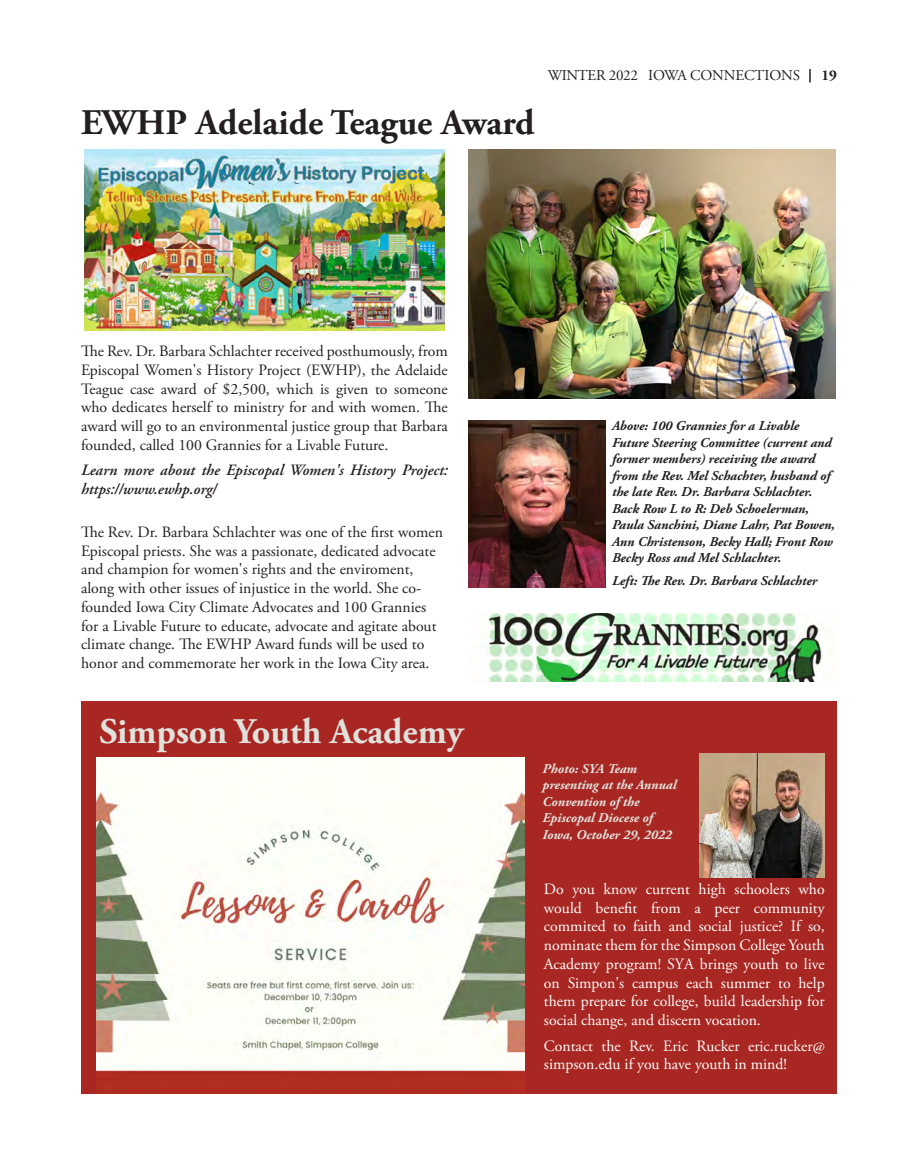
<style>
.page{position:relative;width:918px;height:1175px;background:#fff}
.page>*{position:absolute;margin:0;border:0;box-sizing:border-box;transform-origin:0 0}
.Head_36_bold{font:700 36px "Adobe Garamond Pro";color:#231f20}
.Head_36_bold-2{font:700 36px "Adobe Garamond Pro";color:#e1e1dc}
.Article_Body_Text{font:15.75px/18.8px "Adobe Garamond Pro";color:#231f20}
.Article_Body_Text-2{font:15.75px/18.8px "Adobe Garamond Pro";color:#fffefc;text-align:justify}
.Article_Body_Text-3{font:italic 600 15.75px/18.8px "Adobe Garamond Pro";color:#231f20}
.t1{font:15px "Adobe Garamond Pro";letter-spacing:-.005em;color:#231f20}
.t2{font:700 15px "Adobe Garamond Pro";color:#231f20}
.Article_Body_Text-4{font:italic 700 13.5px/16.5px "Adobe Garamond Pro";color:#231f20}
.Article_Body_Text-5{font:italic 700 13.5px/16.5px "Adobe Garamond Pro";color:#e1e1dc}
</style>
<div class="page">
<svg style="left:809px;top:69px;width:2px;height:13px"></svg>
<div style="left:81px;top:701px;width:756px;height:393px;background:#a82723"></div>
<img style="left:96px;top:757px;width:429px;height:319px">
<img style="left:468px;top:150px;width:368px;height:249px">
<img style="left:468px;top:420px;width:137px;height:167px">
<img style="left:84px;top:150px;width:361px;height:180px">
<img style="left:486px;top:613px;width:351px;height:68px">
<img style="left:699px;top:753px;width:126px;height:124px">
<p class="Head_36_bold" style="left:81px;top:102px;width:455px">EWHP Adelaide Teague Award</p>
<p class="t1" style="left:548px;top:66px;width:254px">WINTER 2022 IOWA CONNECTIONS</p>
<p class="t2" style="left:821px;top:66px;width:17px">19</p>
<p class="Article_Body_Text" style="left:81px;top:342px;width:368px;text-align:justify">The Rev. Dr. Barbara Schlachter received posthumously, from Episcopal Women's History Project (EWHP), the Adelaide Teague case award of $2,500, which is given to someone who dedicates herself to ministry for and with women. The award will go to an environmental justice group that Barbara founded, called 100 Grannies for a Livable Future.</p>
<p class="Article_Body_Text-3" style="left:81px;top:461px;width:368px">Learn more about the Episcopal Women's History Project: https://www.ewhp.org/</p>
<p class="Article_Body_Text" style="left:81px;top:523px;width:364px">The Rev. Dr. Barbara Schlachter was one of the first women Episcopal priests. She was a passionate, dedicated advocate and champion for women's rights and the enviroment, along with other issues of injustice in the world. She co&shy;founded Iowa City Climate Advocates and 100 Grannies for a Livable Future to educate, advocate and agitate about climate change. The EWHP Award funds will be used to honor and commemorate her work in the Iowa City area.</p>
<p class="Head_36_bold-2" style="left:99px;top:710px;width:366px">Simpson Youth Academy</p>
<p class="Article_Body_Text-4" style="left:612px;top:418px;width:225px">Above: 100 Grannies for a Livable Future Steering Committee (current and former members) receiving the award from the Rev. Mel Schachter, husband of the late Rev. Dr. Barbara Schlachter.<br>Back Row L to R: Deb Schoelerman, Paula Sanchini, Diane Lahr, Pat Bowen, Ann Christenson, Becky Hall; Front Row Becky Ross and Mel Schlachter.</p>
<p class="Article_Body_Text-4" style="left:612px;top:573px;width:207px">Left: The Rev. Dr. Barbara Schlachter</p>
<p class="Article_Body_Text-5" style="left:543px;top:760px;width:135px">Photo: SYA Team presenting at the Annual<br>Convention of the<br>Episcopal Diocese of<br>Iowa, October 29, 2022</p>
<p class="Article_Body_Text-2" style="left:544px;top:880px;width:282px">Do you know current high schoolers who would benefit from a peer community commited to faith and social justice? If so, nominate them for the Simpson College Youth Academy program! SYA brings youth to live on Simpon's campus each summer to help them prepare for college, build leadership for social change, and discern vocation.</p>
<p class="Article_Body_Text-2" style="left:544px;top:1036px;width:282px">Contact the Rev. Eric Rucker eric.rucker@ simpson.edu if you have youth in mind!</p>
</div>
